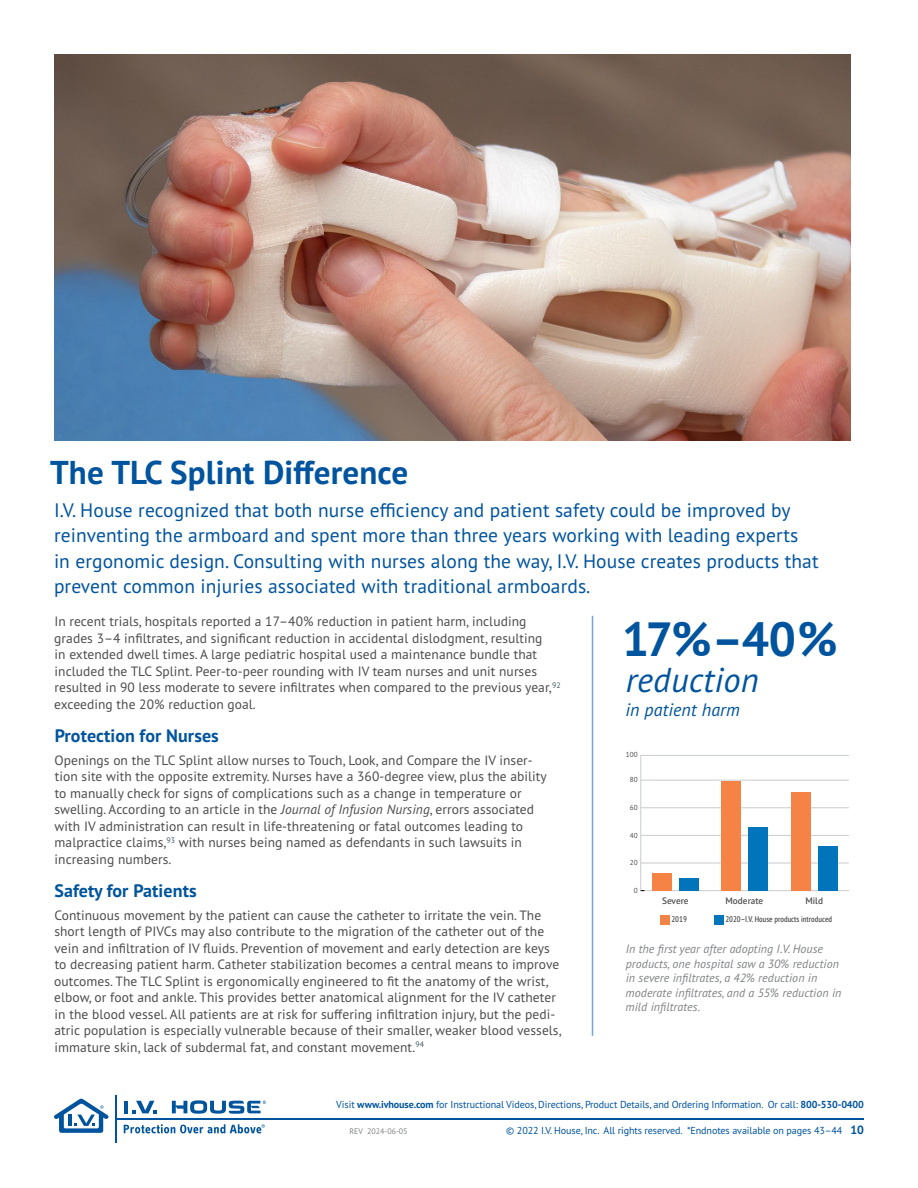
<style>
.page{position:relative;width:918px;height:1188px;background:#fff}
.page>*{position:absolute;margin:0;border:0;box-sizing:border-box;transform-origin:0 0}
.Feature_numbers{font:700 48px "PT Sans Pro";color:#00549e}
.sidebar_ital{font:italic 34.5px "PT Sans Pro";letter-spacing:.005em;color:#00549e}
.Headline_Larger{font:700 33px "PT Sans Pro";letter-spacing:.005em;color:#00549e}
.Opening_paragraph{font:19.5px/25.5px "PT Sans Pro";letter-spacing:.005em;color:#00549e}
.subheads{font:700 18px "PT Sans Pro";letter-spacing:.005em;color:#00549e}
.sidebar_ital-2{font:italic 18px "PT Sans Pro";letter-spacing:.005em;color:#00549e}
._9_11{font:13.5px/16.5px "PT Sans Pro";letter-spacing:.005em;color:#4d4d4f}
.photo_caption{font:italic 12px/14.4px "PT Sans Pro";letter-spacing:.005em;color:#818386}
.t1{font:10.2px "PT Sans Pro";letter-spacing:-.01em;color:#00549e}
.t2{font:600 9.3px "PT Sans Pro";color:#4d4d4f}
.t3{font:600 condensed 8.25px "PT Sans Pro";color:#4d4d4f}
.t4{font:7.95px "PT Sans Pro";color:#808285}
.t5{font:7.2px "PT Sans Pro";color:#4d4d4f}
.s1{font-style:italic}
.s2{font-weight:700}
.s3{font-weight:700;font-size:12px}
</style>
<div class="page">
<hr style="left:116px;top:1119px;width:748px;height:1px;background:#00549e">
<hr style="left:124px;top:1101px;width:4px;height:12px;background:#00549e">
<svg style="left:132px;top:1101px;width:24px;height:12px"></svg>
<svg style="left:172px;top:1100px;width:94px;height:14px"></svg>
<hr style="left:115px;top:1095px;width:1px;height:48px;background:#00549e">
<svg style="left:124px;top:1124px;width:141px;height:9px"></svg>
<svg style="left:54px;top:1099px;width:54px;height:34px"></svg>
<hr style="left:592px;top:616px;width:1px;height:420px;background:#77a2dc">
<hr style="left:641px;top:890px;width:208px;height:1px;background:#c9cbcd">
<hr style="left:641px;top:863px;width:208px;height:1px;background:#c9cbcd">
<hr style="left:641px;top:835px;width:208px;height:1px;background:#c9cbcd">
<hr style="left:641px;top:808px;width:208px;height:1px;background:#c9cbcd">
<hr style="left:641px;top:780px;width:208px;height:1px;background:#c9cbcd">
<hr style="left:641px;top:755px;width:208px;height:1px;background:#c9cbcd">
<div style="left:818px;top:846px;width:19px;height:45px;background:#0075bc"></div>
<div style="left:791px;top:793px;width:19px;height:98px;background:#f58345"></div>
<div style="left:749px;top:827px;width:19px;height:64px;background:#0075bc"></div>
<div style="left:722px;top:782px;width:19px;height:109px;background:#f58345"></div>
<div style="left:679px;top:878px;width:20px;height:13px;background:#0075bc"></div>
<div style="left:652px;top:873px;width:20px;height:18px;background:#f58345"></div>
<hr style="left:640px;top:755px;width:1px;height:135px;background:#c9cbcd">
<div style="left:660px;top:915px;width:9px;height:9px;background:#f58345"></div>
<div style="left:714px;top:915px;width:9px;height:9px;background:#0075bc"></div>
<img style="left:54px;top:54px;width:796px;height:386px">
<p class="Headline_Larger" style="left:50px;top:450px;width:360px">The TLC Splint Difference</p>
<p class="Opening_paragraph" style="left:54px;top:497px;width:766px">I.V. House recognized that both nurse efficiency and patient safety could be improved by reinventing the armboard and spent more than three years working with leading experts in ergonomic design. Consulting with nurses along the way, I.V. House creates products that prevent common injuries associated with traditional armboards.</p>
<p class="_9_11" style="left:54px;top:613px;width:508px">In recent trials, hospitals reported a 17–40% reduction in patient harm, including grades 3–4 infiltrates, and significant reduction in accidental dislodgment, resulting<br>in extended dwell times. A large pediatric hospital used a maintenance bundle that included the TLC Splint. Peer-to-peer rounding with IV team nurses and unit nurses resulted in 90 less moderate to severe infiltrates when compared to the previous year,<sup>92 </sup>exceeding the 20% reduction goal.</p>
<p class="subheads" style="left:55px;top:724px;width:166px">Protection for Nurses</p>
<p class="_9_11" style="left:54px;top:751px;width:494px">Openings on the TLC Splint allow nurses to Touch, Look, and Compare the IV inser&shy;tion site with the opposite extremity. Nurses have a 360-degree view, plus the ability to manually check for signs of complications such as a change in temperature or swelling. According to an article in the <span class="s1">Journal of Infusion Nursing</span>, errors associated with IV administration can result in life-threatening or fatal outcomes leading to malpractice claims,<sup>93</sup> with nurses being named as defendants in such lawsuits in increasing numbers.</p>
<p class="subheads" style="left:54px;top:879px;width:144px">Safety for Patients</p>
<p class="_9_11" style="left:54px;top:907px;width:509px">Continuous movement by the patient can cause the catheter to irritate the vein. The short length of PIVCs may also contribute to the migration of the catheter out of the vein and infiltration of IV fluids. Prevention of movement and early detection are keys to decreasing patient harm. Catheter stabilization becomes a central means to improve outcomes. The TLC Splint is ergonomically engineered to fit the anatomy of the wrist, elbow, or foot and ankle. This provides better anatomical alignment for the IV catheter in the blood vessel. All patients are at risk for suffering infiltration injury, but the pedi&shy;atric population is especially vulnerable because of their smaller, weaker blood vessels, immature skin, lack of subdermal fat, and constant movement.<sup>94</sup></p>
<p class="Feature_numbers" style="left:625px;top:608px;width:214px">17%–40%</p>
<p class="sidebar_ital" style="left:626px;top:658px;width:135px">reduction</p>
<p class="sidebar_ital-2" style="left:626px;top:698px;width:116px">in patient harm</p>
<p class="t5" style="left:626px;top:750px;width:13px">100</p>
<p class="t5" style="left:630px;top:775px;width:9px">80</p>
<p class="t5" style="left:630px;top:803px;width:9px">60</p>
<p class="t5" style="left:630px;top:830px;width:9px">40</p>
<p class="t5" style="left:630px;top:858px;width:9px">20</p>
<p class="t5" style="left:634px;top:886px;width:5px">0</p>
<p class="t2" style="left:662px;top:895px;width:28px">Severe</p>
<p class="t2" style="left:726px;top:895px;width:39px">Moderate</p>
<p class="t2" style="left:805px;top:895px;width:19px">Mild</p>
<p class="t3" style="left:671px;top:914px;width:17px">2019</p>
<p class="t3" style="left:725px;top:914px;width:108px">2020–I.V. House products introduced</p>
<p class="photo_caption" style="left:626px;top:942px;width:217px">In the first year after adopting I.V. House products, one hospital saw a 30% reduction in severe infiltrates, a 42% reduction in moderate infiltrates, and a 55% reduction in mild infiltrates.</p>
<p class="t1" style="left:336px;top:1098px;width:529px">Visit <span class="s2">www.ivhouse.com</span> for Instructional Videos, Directions, Product Details, and Ordering Information. Or call: <span class="s2">800-530-0400</span></p>
<p class="t4" style="left:349px;top:1126px;width:60px">REV 2024-06-05</p>
<p class="t1" style="left:506px;top:1124px;width:359px">© 2022 I.V. House, Inc. All rights reserved. *Endnotes available on pages 43–44 <span class="s3">10</span></p>
</div>
